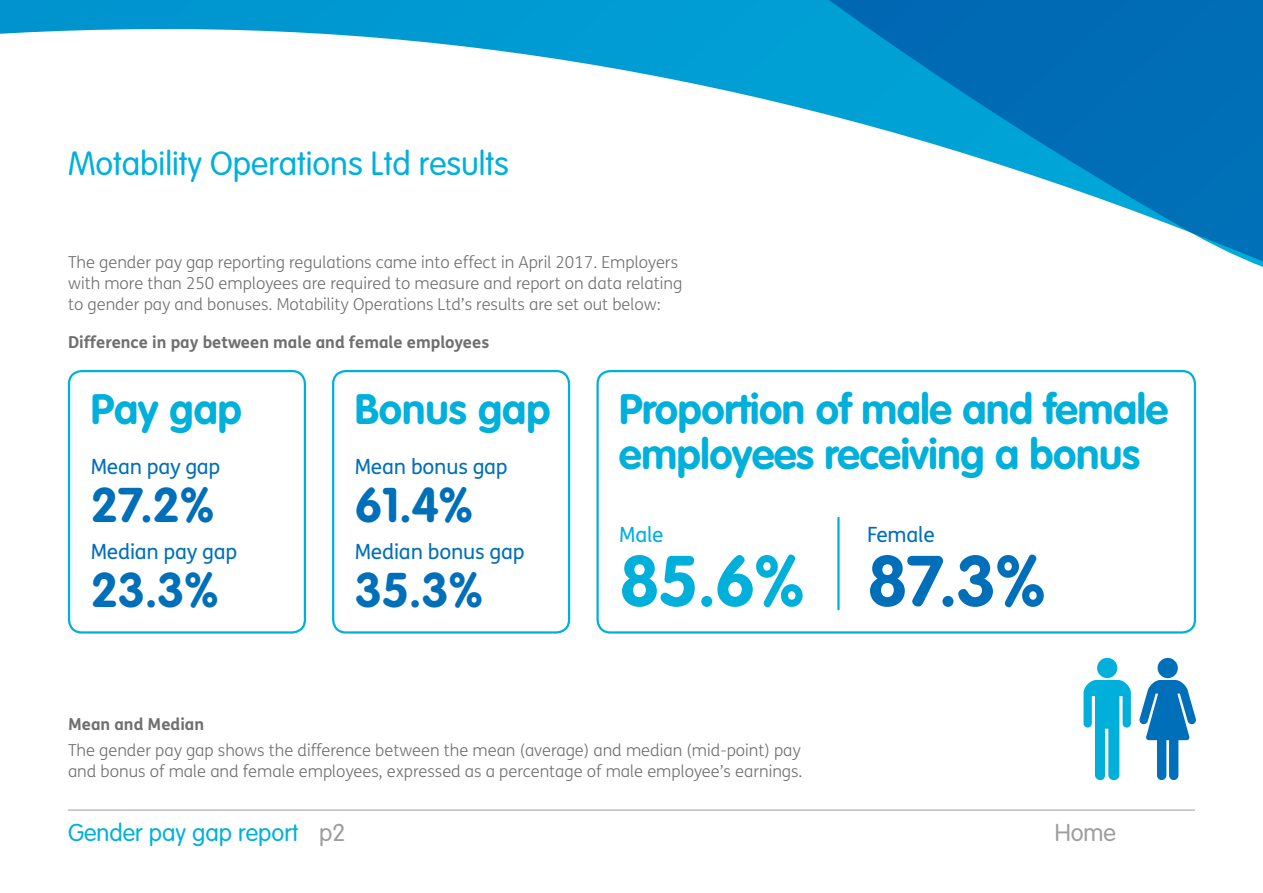
<style>
.page{position:relative;width:1263px;height:893px;background:#fff}
.page>*{position:absolute;margin:0;border:0;box-sizing:border-box;transform-origin:0 0}
.t1{font:700 70.5px "VAG Rounded";color:#00b0db}
.t2{font:700 70.5px "VAG Rounded";color:#006fb9}
.t3{font:700 48px "VAG Rounded";letter-spacing:-.01em;color:#006fb9}
.t4{font:700 42px/45px "VAG Rounded";letter-spacing:-.01em;color:#00b0db}
.t5{font:300 33px "VAG Rounded";color:#00b0db}
.t6{font:300 24px "VAG Rounded";color:#00b0db}
.t7{font:300 24px "VAG Rounded";color:#9d9d9c}
.t8{font:21px "FS Me";letter-spacing:-.01em;color:#006fb9}
.t9{font:21px "FS Me";color:#00b0db}
.t10{font:300 16.5px/21px "FS Me";color:#706f6f}
.t11{font:700 16.5px "FS Me";color:#706f6f}
.s1{color:#9d9d9c}
</style>
<div class="page">
<svg style="left:0;top:0;width:1263px;height:267px"></svg>
<hr style="left:68px;top:810px;width:1127px;height:1px;background:#9d9d9c">
<div style="left:68px;top:370px;width:238px;height:264px;border:2px solid #00b0db;border-radius:13px"></div>
<div style="left:332px;top:370px;width:238px;height:264px;border:2px solid #00b0db;border-radius:13px"></div>
<div style="left:596px;top:370px;width:600px;height:264px;border:2px solid #00b0db;border-radius:13px"></div>
<hr style="left:837px;top:518px;width:2px;height:91px;background:#00b0db">
<div style="left:1097px;top:658px;width:20px;height:20px;background:#00b0db;border-radius:50%"></div>
<svg style="left:1083px;top:680px;width:48px;height:100px"></svg>
<div style="left:1157px;top:658px;width:21px;height:20px;background:#006fb9;border-radius:50%"></div>
<svg style="left:1139px;top:680px;width:57px;height:100px"></svg>
<h3 class="t5" style="left:68px;top:144px;width:442px">Motability Operations Ltd results</h3>
<p class="t10" style="left:68px;top:251px;width:616px">The gender pay gap reporting regulations came into effect in April 2017. Employers with more than 250 employees are required to measure and report on data relating to gender pay and bonuses. Motability Operations Ltd’s results are set out below:</p>
<p class="t11" style="left:68px;top:329px;width:423px">Difference in pay between male and female employees</p>
<h3 class="t4" style="left:91px;top:386px;width:153px">Pay gap</h3>
<p class="t8" style="left:91px;top:452px;width:131px">Mean pay gap</p>
<h2 class="t3" style="left:91px;top:477px;width:125px">27.2%</h2>
<p class="t8" style="left:91px;top:537px;width:148px">Median pay gap</p>
<h2 class="t3" style="left:91px;top:562px;width:130px">23.3%</h2>
<h3 class="t4" style="left:355px;top:386px;width:197px">Bonus gap</h3>
<p class="t8" style="left:355px;top:452px;width:154px">Mean bonus gap</p>
<h2 class="t3" style="left:355px;top:477px;width:120px">61.4%</h2>
<p class="t8" style="left:355px;top:537px;width:171px">Median bonus gap</p>
<h2 class="t3" style="left:355px;top:562px;width:130px">35.3%</h2>
<h3 class="t4" style="left:619px;top:386px;width:550px">Proportion of male and female employees receiving a bonus</h3>
<p class="t9" style="left:619px;top:520px;width:46px">Male</p>
<h1 class="t1" style="left:619px;top:540px;width:187px">85.6%</h1>
<p class="t8" style="left:867px;top:520px;width:69px">Female</p>
<h1 class="t2" style="left:867px;top:540px;width:180px">87.3%</h1>
<p class="t11" style="left:68px;top:712px;width:138px">Mean and Median</p>
<p class="t10" style="left:68px;top:739px;width:736px">The gender pay gap shows the difference between the mean (average) and median (mid-point) pay and bonus of male and female employees, expressed as a percentage of male employee’s earnings.</p>
<h3 class="t6" style="left:68px;top:819px;width:279px">Gender pay gap report <span class="s1">p2</span></h3>
<h3 class="t7" style="left:1055px;top:819px;width:63px">Home</h3>
</div>
